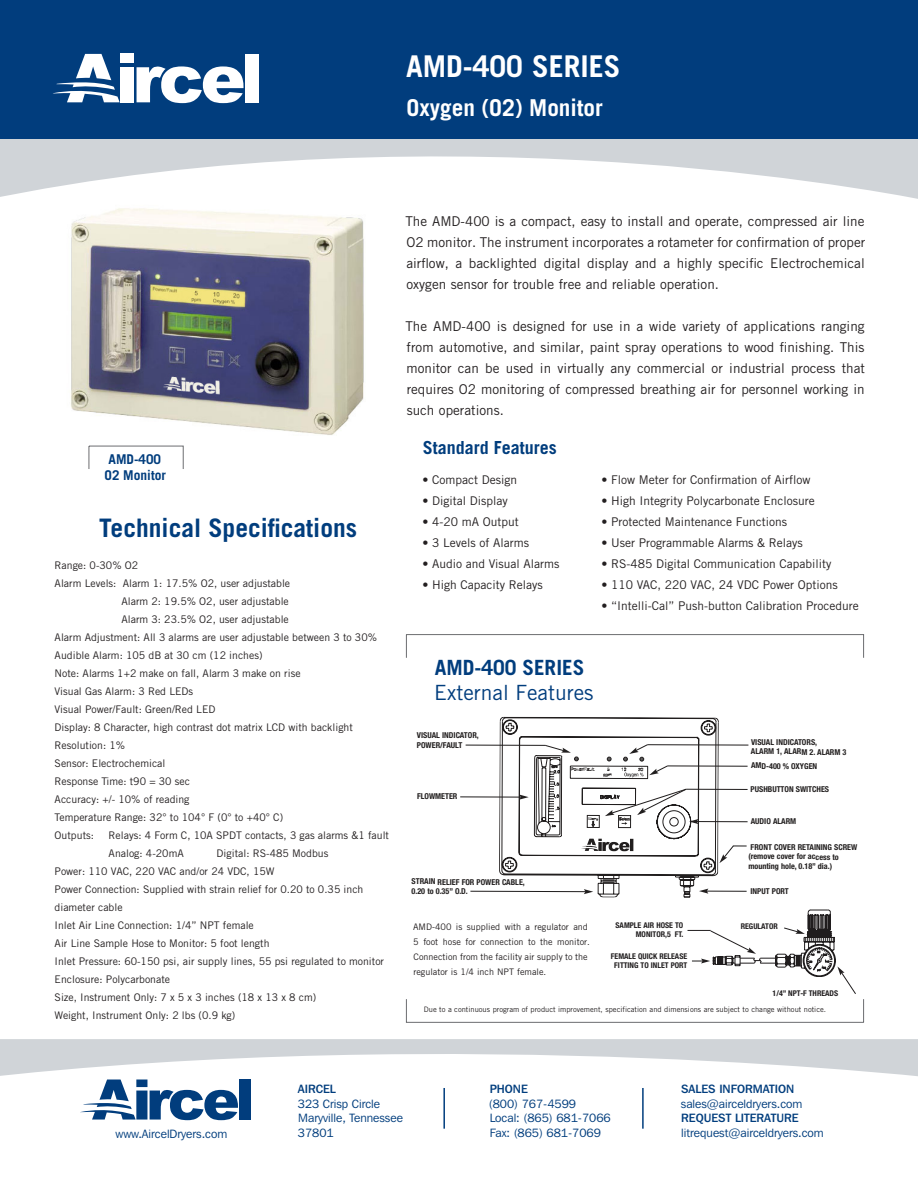
<style>
.page{position:relative;width:918px;height:1188px;background:#fff}
.page>*{position:absolute;margin:0;border:0;box-sizing:border-box;transform-origin:0 0}
.t1{font:700 30px "Trade Gothic";color:#fff}
.t2{font:700 25.5px "Trade Gothic";color:#013d7d}
.t3{font:700 23.25px "Trade Gothic";color:#fff}
.t4{font:21px "Trade Gothic";color:#013d7d}
.t5{font:700 21px "Trade Gothic";color:#013d7d}
.t6{font:700 18px "Trade Gothic";color:#013d7d}
.Paragraph_text{font:13.5px/21px "Trade Gothic";color:#231f20;text-align:justify}
.t7{font:700 13.5px "Trade Gothic";color:#013d7d}
.t8{font:12px "Trade Gothic";color:#231f20}
.t9{font:12px "Franklin Gothic IT Cby BT";color:#013d7d}
.t10{font:500 12px "Franklin Gothic IT Cby BT";color:#013d7d}
.t11{font:10.5px/18px "Trade Gothic";color:#231f20}
.Paragraph_text-2{font:9px/15px "Trade Gothic";color:#231f20}
.t12{font:700 condensed 8.1px/9.8px "Helvetica Neue";letter-spacing:-.005em;color:#211e1e}
.t13{font:700 condensed 7.95px/9.4px "Helvetica Neue";color:#201d1e;text-align:right}
.t14{font:7.5px "Trade Gothic";color:#231f20}
</style>
<div class="page">
<hr style="left:647px;top:744px;width:101px;height:2px;background:#211e1e">
<hr style="left:686px;top:789px;width:62px;height:1px;background:#211e1e">
<hr style="left:470px;top:891px;width:116px;height:1px;background:#211e1e">
<hr style="left:466px;top:745px;width:79px;height:1px;background:#211e1e">
<hr style="left:460px;top:796px;width:61px;height:2px;background:#211e1e">
<hr style="left:697px;top:821px;width:51px;height:1px;background:#211e1e">
<hr style="left:667px;top:765px;width:81px;height:2px;background:#211e1e">
<svg style="left:499px;top:717px;width:248px;height:181px"></svg>
<div style="left:632px;top:815px;width:15px;height:15px;background:#fff"></div>
<svg style="left:0;top:139px;width:918px;height:60px;fill:#d0d4d8"></svg>
<div style="left:0;top:0;width:918px;height:139px;background:#013d7d"></div>
<div style="left:121px;top:54px;width:13px;height:9px;background:#fff"></div>
<div style="left:121px;top:67px;width:13px;height:35px;background:#fff"></div>
<svg style="left:137px;top:66px;width:107px;height:37px"></svg>
<div style="left:245px;top:54px;width:14px;height:48px;background:#fff"></div>
<svg style="left:53px;top:54px;width:67px;height:48px"></svg>
<svg style="left:406px;top:634px;width:458px;height:24px"></svg>
<svg style="left:88px;top:445px;width:96px;height:24px"></svg>
<svg style="left:406px;top:910px;width:458px;height:112px"></svg>
<div style="left:239px;top:1080px;width:12px;height:40px;background:#013d7d"></div>
<svg style="left:80px;top:1080px;width:158px;height:40px"></svg>
<svg style="left:0;top:1022px;width:918px;height:58px"></svg>
<hr style="left:443px;top:1088px;width:2px;height:41px;background:#013d7d">
<hr style="left:642px;top:1088px;width:2px;height:41px;background:#013d7d">
<img style="left:71px;top:208px;width:293px;height:227px">
<p class="t1" style="left:406px;top:48px;width:216px">AMD-400 SERIES</p>
<p class="t3" style="left:407px;top:93px;width:198px">Oxygen (O2) Monitor</p>
<p class="t7" style="left:109px;top:451px;width:54px">AMD-400</p>
<p class="t7" style="left:105px;top:467px;width:63px">O2 Monitor</p>
<p class="t2" style="left:99px;top:512px;width:259px">Technical Specifications</p>
<p class="t11" style="left:55px;top:556px;width:85px">Range: 0-30% O2</p>
<p class="t11" style="left:55px;top:574px;width:237px">Alarm Levels: Alarm 1: 17.5% O2, user adjustable</p>
<p class="t11" style="left:121px;top:592px;width:169px">Alarm 2: 19.5% O2, user adjustable</p>
<p class="t11" style="left:121px;top:610px;width:169px">Alarm 3: 23.5% O2, user adjustable</p>
<p class="t11" style="left:55px;top:628px;width:324px">Alarm Adjustment: All 3 alarms are user adjustable between 3 to 30%</p>
<p class="t11" style="left:55px;top:646px;width:209px">Audible Alarm: 105 dB at 30 cm (12 inches)</p>
<p class="t11" style="left:55px;top:664px;width:247px">Note: Alarms 1+2 make on fall, Alarm 3 make on rise</p>
<p class="t11" style="left:55px;top:682px;width:140px">Visual Gas Alarm: 3 Red LEDs</p>
<p class="t11" style="left:55px;top:700px;width:162px">Visual Power/Fault: Green/Red LED</p>
<p class="t11" style="left:55px;top:718px;width:300px">Display: 8 Character, high contrast dot matrix LCD with backlight</p>
<p class="t11" style="left:55px;top:736px;width:72px">Resolution: 1%</p>
<p class="t11" style="left:55px;top:754px;width:112px">Sensor: Electrochemical</p>
<p class="t11" style="left:55px;top:772px;width:137px">Response Time: t90 = 30 sec</p>
<p class="t11" style="left:55px;top:790px;width:136px">Accuracy: +/- 10% of reading</p>
<p class="t11" style="left:55px;top:808px;width:230px">Temperature Range: 32° to 104° F (0° to +40° C)</p>
<p class="t11" style="left:55px;top:826px;width:41px">Outputs:</p>
<p class="t11" style="left:109px;top:826px;width:282px">Relays: 4 Form C, 10A SPDT contacts, 3 gas alarms &amp;1 fault</p>
<p class="t11" style="left:109px;top:844px;width:77px">Analog: 4-20mA</p>
<p class="t11" style="left:217px;top:844px;width:113px">Digital: RS-485 Modbus</p>
<p class="t11" style="left:55px;top:862px;width:221px">Power: 110 VAC, 220 VAC and/or 24 VDC, 15W</p>
<p class="t11" style="left:55px;top:880px;width:310px">Power Connection: Supplied with strain relief for 0.20 to 0.35 inch diameter cable</p>
<p class="t11" style="left:55px;top:916px;width:201px">Inlet Air Line Connection: 1/4” NPT female</p>
<p class="t11" style="left:55px;top:934px;width:216px">Air Line Sample Hose to Monitor: 5 foot length</p>
<p class="t11" style="left:55px;top:952px;width:331px">Inlet Pressure: 60-150 psi, air supply lines, 55 psi regulated to monitor</p>
<p class="t11" style="left:55px;top:970px;width:117px">Enclosure: Polycarbonate</p>
<p class="t11" style="left:55px;top:988px;width:263px">Size, Instrument Only: 7 x 5 x 3 inches (18 x 13 x 8 cm)</p>
<p class="t11" style="left:55px;top:1006px;width:182px">Weight, Instrument Only: 2 lbs (0.9 kg)</p>
<p class="Paragraph_text" style="left:405px;top:210px;width:461px">The AMD-400 is a compact, easy to install and operate, compressed air line O2 monitor. The instrument incorporates a rotameter for confirmation of proper airflow, a backlighted digital display and a highly specific Electrochemical oxygen sensor for trouble free and reliable operation.</p>
<p class="Paragraph_text" style="left:405px;top:315px;width:461px">The AMD-400 is designed for use in a wide variety of applications ranging from automotive, and similar, paint spray operations to wood finishing. This monitor can be used in virtually any commercial or industrial process that requires O2 monitoring of compressed breathing air for personnel working in such operations.</p>
<p class="t6" style="left:423px;top:437px;width:135px">Standard Features</p>
<p class="t8" style="left:422px;top:472px;width:96px">• Compact Design</p>
<p class="t8" style="left:422px;top:493px;width:87px">• Digital Display</p>
<p class="t8" style="left:422px;top:514px;width:98px">• 4-20 mA Output</p>
<p class="t8" style="left:422px;top:535px;width:108px">• 3 Levels of Alarms</p>
<p class="t8" style="left:422px;top:556px;width:139px">• Audio and Visual Alarms</p>
<p class="t8" style="left:422px;top:577px;width:122px">• High Capacity Relays</p>
<p class="t8" style="left:601px;top:472px;width:211px">• Flow Meter for Confirmation of Airflow</p>
<p class="t8" style="left:601px;top:493px;width:215px">• High Integrity Polycarbonate Enclosure</p>
<p class="t8" style="left:601px;top:514px;width:187px">• Protected Maintenance Functions</p>
<p class="t8" style="left:601px;top:535px;width:203px">• User Programmable Alarms &amp; Relays</p>
<p class="t8" style="left:601px;top:556px;width:231px">• RS-485 Digital Communication Capability</p>
<p class="t8" style="left:601px;top:577px;width:238px">• 110 VAC, 220 VAC, 24 VDC Power Options</p>
<p class="t8" style="left:601px;top:598px;width:259px">• “Intelli-Cal” Push-button Calibration Procedure</p>
<p class="t5" style="left:435px;top:654px;width:151px">AMD-400 SERIES</p>
<p class="t4" style="left:434px;top:680px;width:161px">External Features</p>
<p class="t12" style="left:417px;top:730px;width:63px">VISUAL INDICATOR,<br>POWER/FAULT</p>
<p class="t12" style="left:417px;top:791px;width:42px">FLOWMETER</p>
<p class="t12" style="left:412px;top:877px;width:115px">STRAIN RELIEF FOR POWER CABLE,<br>0.20 to 0.35” O.D.</p>
<p class="Paragraph_text-2" style="left:413px;top:919px;width:178px">AMD-400 is supplied with a regulator and 5 foot hose for connection to the monitor.<br>Connection from the facility air supply to the regulator is 1/4 inch NPT female.</p>
<p class="t13" style="left:616px;top:920px;width:69px">SAMPLE AIR HOSE TO<br>MONITOR,5 FT.</p>
<p class="t13" style="left:611px;top:951px;width:78px;text-align:center">FEMALE QUICK RELEASE<br>FITTING TO INLET PORT</p>
<p class="t12" style="left:751px;top:737px;width:97px">VISUAL INDICATORS,<br>ALARM 1, ALARM 2. ALARM 3</p>
<p class="t12" style="left:751px;top:784px;width:80px">PUSHBUTTON SWITCHES</p>
<p class="t12" style="left:751px;top:817px;width:47px">AUDIO ALARM</p>
<p class="t12" style="left:748px;top:842px;width:110px">FRONT COVER RETAINING SCREW (remove cover for access to mounting hole, 0.18” dia.)</p>
<p class="t12" style="left:750px;top:887px;width:40px">INPUT PORT</p>
<p class="t12" style="left:751px;top:761px;width:68px">AMD-400 % OXYGEN</p>
<p class="t13" style="left:741px;top:921px;width:38px">REGULATOR</p>
<p class="t13" style="left:773px;top:988px;width:67px">1/4” NPT-F THREADS</p>
<p class="t14" style="left:424px;top:1005px;width:404px">Due to a continuous program of product improvement, specification and dimensions are subject to change without notice.</p>
<p class="t9" style="left:116px;top:1126px;width:113px">www.AircelDryers.com</p>
<p class="t10" style="left:298px;top:1082px;width:39px">AIRCEL</p>
<p class="t9" style="left:298px;top:1096px;width:84px">323 Crisp Circle</p>
<p class="t9" style="left:298px;top:1111px;width:106px">Maryville, Tennessee</p>
<p class="t9" style="left:298px;top:1125px;width:37px">37801</p>
<p class="t10" style="left:490px;top:1082px;width:40px">PHONE</p>
<p class="t9" style="left:489px;top:1096px;width:89px">(800) 767-4599</p>
<p class="t9" style="left:490px;top:1111px;width:122px">Local: (865) 681-7066</p>
<p class="t9" style="left:490px;top:1125px;width:113px">Fax: (865) 681-7069</p>
<p class="t10" style="left:681px;top:1082px;width:115px">SALES INFORMATION</p>
<p class="t9" style="left:681px;top:1096px;width:123px">sales@airceldryers.com</p>
<p class="t10" style="left:681px;top:1110px;width:119px">REQUEST LITERATURE</p>
<p class="t9" style="left:681px;top:1125px;width:144px">litrequest@airceldryers.com</p>
</div>
